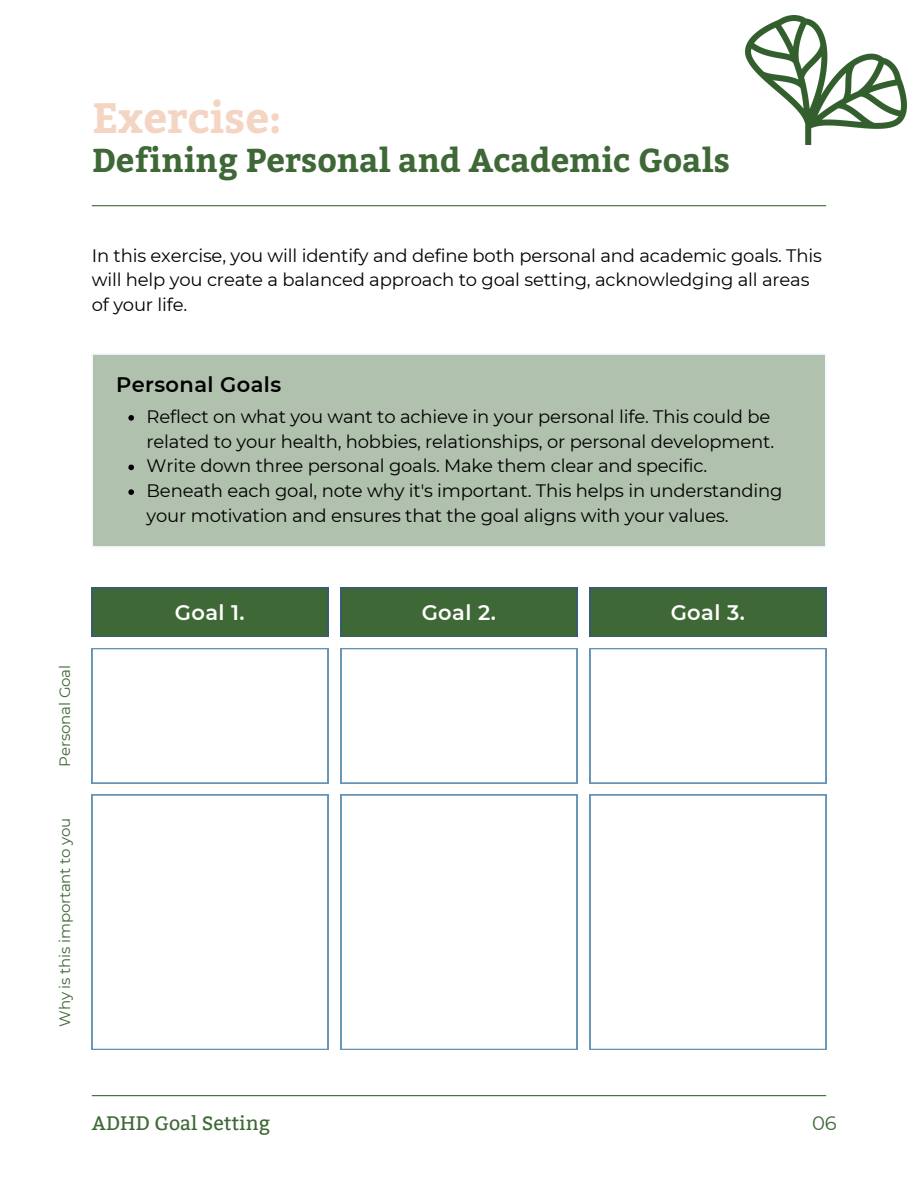
<style>
.page{position:relative;width:918px;height:1188px;background:#fff}
.page>*{position:absolute;margin:0;border:0;box-sizing:border-box;transform-origin:0 0}
.t1{font:700 42.3px "Bitter";color:#f4d5c3}
.t2{font:700 33px "Bitter";color:#3f6837}
.t3{font:600 21px "Montserrat";letter-spacing:.02em;color:#fff}
.t4{font:600 21px "Montserrat";letter-spacing:.02em;color:#000}
.t5{font:19.5px "Bitter";color:#3f6837}
.t6{font:19.5px "Montserrat";color:#3f6837}
.t7{font:18px/24.8px "Montserrat";letter-spacing:-.01em;color:#000}
.t8{font:15px "Montserrat";letter-spacing:-.01em;color:#3f6837}
</style>
<div class="page">
<hr style="left:92px;top:205px;width:734px;height:1px;background:#3f6837">
<div style="left:92px;top:354px;width:734px;height:193px;background:#b0c1ad"></div>
<svg style="left:128px;top:415px;width:6px;height:6px"></svg>
<svg style="left:128px;top:465px;width:6px;height:5px"></svg>
<svg style="left:128px;top:489px;width:6px;height:6px"></svg>
<div style="left:92px;top:588px;width:236px;height:49px;background:#3f6837"></div>
<div style="left:341px;top:588px;width:236px;height:49px;background:#3f6837"></div>
<div style="left:590px;top:588px;width:236px;height:49px;background:#3f6837"></div>
<svg style="left:92px;top:648px;width:236px;height:135px"></svg>
<svg style="left:341px;top:648px;width:236px;height:135px"></svg>
<svg style="left:590px;top:648px;width:236px;height:135px"></svg>
<svg style="left:92px;top:795px;width:236px;height:255px"></svg>
<svg style="left:341px;top:795px;width:236px;height:255px"></svg>
<svg style="left:590px;top:795px;width:236px;height:255px"></svg>
<hr style="left:92px;top:1095px;width:734px;height:1px;background:#3f6837">
<img style="left:746px;top:15px;width:160px;height:130px">
<h1 class="t1" style="left:92px;top:87px;width:192px">Exercise:</h1>
<h2 class="t2" style="left:92px;top:136px;width:640px">Defining Personal and Academic Goals</h2>
<p class="t7" style="left:92px;top:243px;width:732px">In this exercise, you will identify and define both personal and academic goals. This will help you create a balanced approach to goal setting, acknowledging all areas of your life.</p>
<h5 class="t4" style="left:116px;top:372px;width:167px">Personal Goals</h5>
<h3 class="t7" style="left:147px;top:404px;width:629px">Reflect on what you want to achieve in your personal life. This could be related to your health, hobbies, relationships, or personal development.</h3>
<p class="t7" style="left:147px;top:454px;width:562px">Write down three personal goals. Make them clear and specific.</p>
<p class="t7" style="left:147px;top:478px;width:637px">Beneath each goal, note why it's important. This helps in understanding your motivation and ensures that the goal aligns with your values.</p>
<h4 class="t8" style="left:56px;top:767px;width:103px;rotate:-90deg">Personal Goal</h4>
<h3 class="t8" style="left:56px;top:1027px;width:211px;rotate:-90deg">Why is this important to you</h3>
<p class="t3" style="left:175px;top:599px;width:71px">Goal 1.</p>
<p class="t3" style="left:422px;top:599px;width:76px">Goal 2.</p>
<p class="t3" style="left:671px;top:599px;width:76px">Goal 3.</p>
<h3 class="t5" style="left:92px;top:1111px;width:180px">ADHD Goal Setting</h3>
<h3 class="t6" style="left:812px;top:1111px;width:26px">06</h3>
</div>
